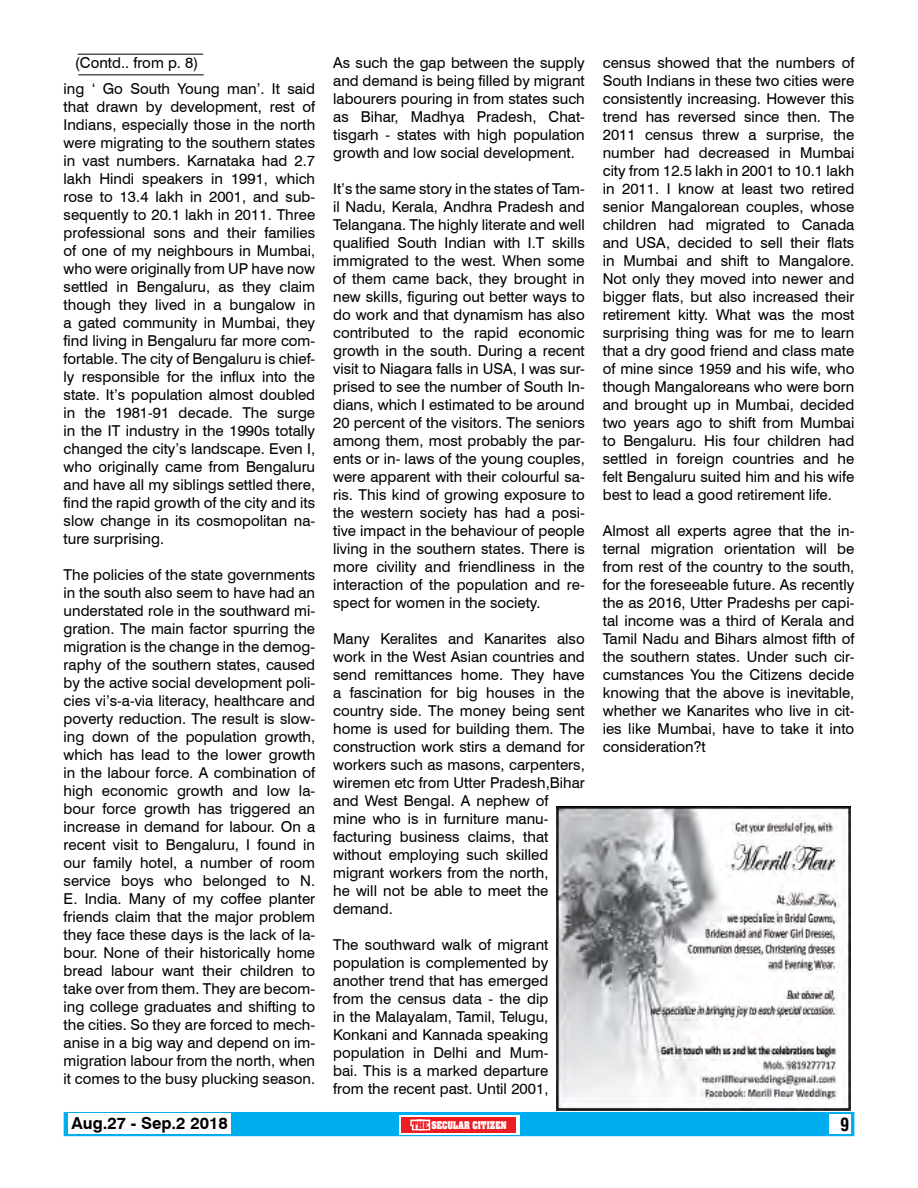
<style>
.page{position:relative;width:918px;height:1188px;background:#fff}
.page>*{position:absolute;margin:0;border:0;box-sizing:border-box;transform-origin:0 0}
.t1{font:18px "Switzerland Condensed";color:#000}
.t2{font:700 16.5px "Swiss 721 BT";color:#000}
.t3{font:15px/18px "Swiss 721 BT";color:#000;text-align:justify}
.t4{font:700 9px "Aardvark";color:#fff;scale:.85 1}
.s1{color:#ed1d24}
</style>
<div class="page">
<div style="left:64px;top:1112px;width:790px;height:24px;background:#00aeef"></div>
<div style="left:829px;top:1114px;width:21px;height:20px;background:#fff"></div>
<div style="left:399px;top:1115px;width:121px;height:20px;background:#fff"></div>
<div style="left:69px;top:1114px;width:162px;height:20px;background:#fff"></div>
<div style="left:402px;top:1117px;width:114px;height:16px;background:#ed1d24"></div>
<svg style="left:410px;top:1119px;width:21px;height:12px"></svg>
<hr style="left:78px;top:54px;width:125px;height:1px;background:#000">
<hr style="left:78px;top:74px;width:126px;height:1px;background:#000">
<img style="left:557px;top:807px;width:293px;height:303px">
<p class="t3" style="left:75px;top:54px;width:125px">(Contd.. from p. 8)</p>
<p class="t3" style="left:333px;top:54px;width:253px">As such the gap between the supply and demand is being filled by migrant labourers pouring in from states such as Bihar, Madhya Pradesh, Chat&shy;tisgarh - states with high population growth and low social development.</p>
<p class="t3" style="left:333px;top:180px;width:253px">It’s the same story in the states of Tam&shy;il Nadu, Kerala, Andhra Pradesh and Telangana. The highly literate and well qualified South Indian with I.T skills immigrated to the west. When some of them came back, they brought in new skills, figuring out better ways to do work and that dynamism has also contributed to the rapid economic growth in the south. During a recent visit to Niagara falls in USA, I was sur&shy;prised to see the number of South In&shy;dians, which I estimated to be around 20 percent of the visitors. The seniors among them, most probably the par&shy;ents or in- laws of the young couples, were apparent with their colourful sa&shy;ris. This kind of growing exposure to the western society has had a posi&shy;tive impact in the behaviour of people living in the southern states. There is more civility and friendliness in the interaction of the population and re&shy;spect for women in the society.</p>
<p class="t3" style="left:333px;top:630px;width:253px;text-align:left">Many Keralites and Kanarites also work in the West Asian countries and send remittances home. They have a fascination for big houses in the country side. The money being sent home is used for building them. The construction work stirs a demand for workers such as masons, carpenters, wiremen etc from Utter Pradesh,Bihar and West Bengal. A nephew of mine who is in furniture manu&shy;facturing business claims, that without employing such skilled migrant workers from the north,<br>he will not be able to meet the demand.</p>
<p class="t3" style="left:333px;top:936px;width:217px">The southward walk of migrant population is complemented by another trend that has emerged from the census data - the dip in the Malayalam, Tamil, Telugu, Konkani and Kannada speaking population in Delhi and Mum&shy;bai. This is a marked departure from the recent past. Until 2001,</p>
<p class="t3" style="left:64px;top:79px;width:253px">ing ‘ Go South Young man’. It said that drawn by development, rest of Indians, especially those in the north were migrating to the southern states in vast numbers. Karnataka had 2.7 lakh Hindi speakers in 1991, which rose to 13.4 lakh in 2001, and sub&shy;sequently to 20.1 lakh in 2011. Three professional sons and their families of one of my neighbours in Mumbai, who were originally from UP have now settled in Bengaluru, as they claim though they lived in a bungalow in a gated community in Mumbai, they find living in Bengaluru far more com&shy;fortable. The city of Bengaluru is chief&shy;ly responsible for the influx into the state. It’s population almost doubled in the 1981-91 decade. The surge in the IT industry in the 1990s totally changed the city’s landscape. Even I, who originally came from Bengaluru and have all my siblings settled there, find the rapid growth of the city and its slow change in its cosmopolitan na&shy;ture surprising.</p>
<p class="t3" style="left:64px;top:565px;width:253px">The policies of the state governments in the south also seem to have had an understated role in the southward mi&shy;gration. The main factor spurring the migration is the change in the demog&shy;raphy of the southern states, caused by the active social development poli&shy;cies vi’s-a-via literacy, healthcare and poverty reduction. The result is slow&shy;ing down of the population growth, which has lead to the lower growth in the labour force. A combination of high economic growth and low la&shy;bour force growth has triggered an increase in demand for labour. On a recent visit to Bengaluru, I found in our family hotel, a number of room service boys who belonged to N.<br>E. India. Many of my coffee planter friends claim that the major problem they face these days is the lack of la&shy;bour. None of their historically home bread labour want their children to take over from them. They are becom&shy;ing college graduates and shifting to the cities. So they are forced to mech&shy;anise in a big way and depend on im&shy;migration labour from the north, when it comes to the busy plucking season.</p>
<p class="t3" style="left:603px;top:54px;width:253px">census showed that the numbers of South Indians in these two cities were consistently increasing. However this trend has reversed since then. The 2011 census threw a surprise, the number had decreased in Mumbai city from 12.5 lakh in 2001 to 10.1 lakh in 2011. I know at least two retired senior Mangalorean couples, whose children had migrated to Canada and USA, decided to sell their flats in Mumbai and shift to Mangalore.<br>Not only they moved into newer and bigger flats, but also increased their retirement kitty. What was the most surprising thing was for me to learn that a dry good friend and class mate of mine since 1959 and his wife, who though Mangaloreans who were born and brought up in Mumbai, decided two years ago to shift from Mumbai to Bengaluru. His four children had settled in foreign countries and he felt Bengaluru suited him and his wife best to lead a good retirement life.</p>
<p class="t3" style="left:603px;top:522px;width:253px">Almost all experts agree that the in&shy;ternal migration orientation will be from rest of the country to the south, for the foreseeable future. As recently the as 2016, Utter Pradeshs per capi&shy;tal income was a third of Kerala and Tamil Nadu and Bihars almost fifth of the southern states. Under such cir&shy;cumstances You the Citizens decide knowing that the above is inevitable, whether we Kanarites who live in cit&shy;ies like Mumbai, have to take it into consideration?t</p>
<p class="t2" style="left:72px;top:1113px;width:158px">Aug.27 - Sep.2 2018</p>
<p class="t4" style="left:412px;top:1118px;width:113px"><span class="s1">THE</span> SECULAR CITIZEN</p>
<p class="t1" style="left:840px;top:1113px;width:10px">9</p>
</div>
